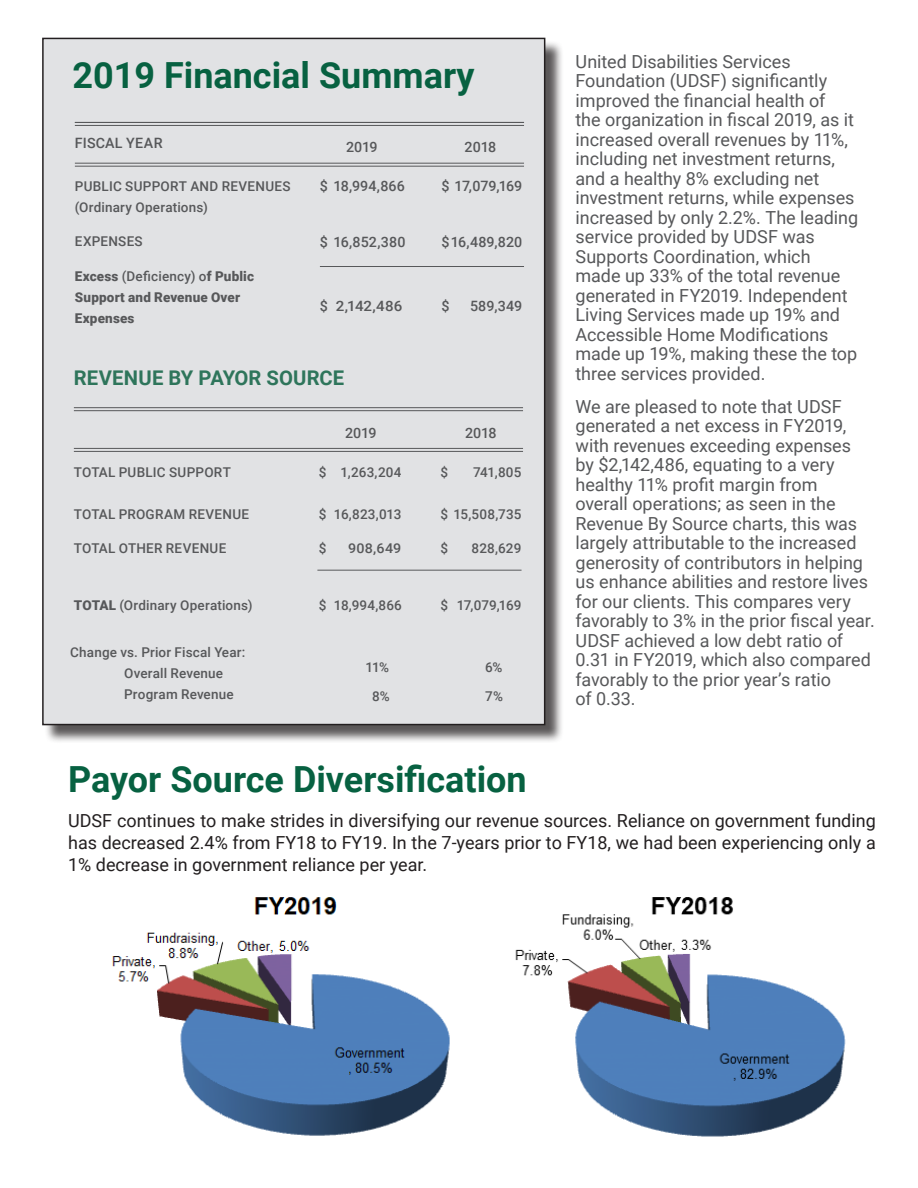
<style>
.page{position:relative;width:918px;height:1188px;background:#fff}
.page>*{position:absolute;margin:0;border:0;box-sizing:border-box;transform-origin:0 0}
.t1{font:700 36px "Roboto";color:#076141}
.t2{font:700 20.25px "Roboto";letter-spacing:.005em;color:#2e755b}
.t3{font:18px/19.5px "Roboto";letter-spacing:-.005em;color:#57585a}
.t4{font:18px/21.6px "Roboto";color:#231f20;text-align:justify}
.t5{font:500 14.25px "Roboto";letter-spacing:.005em;color:#57585a}
.t6{font:500 13.5px "Roboto";letter-spacing:.015em;color:#57585a}
.t7{font:900 13.5px/21px "Roboto";letter-spacing:.015em;color:#57585a}
.t8{font:500 13.5px "Roboto";letter-spacing:.015em;color:#57585a;scale:1.06 1}
.s1{font-weight:500}
.s2{font-weight:900}
</style>
<div class="page">
<div style="left:44px;top:40px;width:520px;height:704px;background:#231f20;opacity:.75"></div>
<div style="left:43px;top:38px;width:502px;height:687px;background:#e1e2e4"></div>
<div style="left:42px;top:38px;width:503px;height:687px;border:2px solid #231f20"></div>
<hr style="left:320px;top:266px;width:204px;height:1px;background:#57585a">
<hr style="left:75px;top:163px;width:449px;height:1px;background:#57585a">
<hr style="left:75px;top:166px;width:449px;height:1px;background:#57585a">
<hr style="left:75px;top:122px;width:449px;height:1px;background:#57585a">
<hr style="left:317px;top:570px;width:205px;height:1px;background:#57585a">
<hr style="left:74px;top:448px;width:449px;height:1px;background:#57585a">
<hr style="left:74px;top:410px;width:449px;height:1px;background:#57585a">
<hr style="left:74px;top:451px;width:449px;height:1px;background:#57585a">
<hr style="left:74px;top:407px;width:449px;height:1px;background:#57585a">
<hr style="left:75px;top:125px;width:449px;height:1px;background:#57585a">
<img style="left:112px;top:897px;width:338px;height:239px">
<img style="left:515px;top:897px;width:331px;height:240px">
<p class="t1" style="left:72px;top:50px;width:404px">2019 Financial Summary</p>
<p class="t5" style="left:75px;top:133px;width:89px">FISCAL YEAR</p>
<p class="t5" style="left:346px;top:137px;width:33px">2019</p>
<p class="t5" style="left:465px;top:137px;width:33px">2018</p>
<p class="t6" style="left:75px;top:176px;width:217px">PUBLIC SUPPORT AND REVENUES</p>
<p class="t6" style="left:75px;top:197px;width:134px">(Ordinary Operations)</p>
<p class="t6" style="left:75px;top:232px;width:69px">EXPENSES</p>
<p class="t7" style="left:75px;top:265px;width:181px">Excess <span class="s1">(Deficiency) o</span>f Public<br>Support and Revenue Over<br>Expenses</p>
<p class="t5" style="left:320px;top:176px;width:87px">$ 18,994,866</p>
<p class="t5" style="left:441px;top:176px;width:82px">$ 17,079,169</p>
<p class="t5" style="left:320px;top:232px;width:87px">$ 16,852,380</p>
<p class="t5" style="left:441px;top:232px;width:82px">$16,489,820</p>
<p class="t5" style="left:320px;top:296px;width:84px">$ 2,142,486</p>
<p class="t5" style="left:441px;top:296px;width:10px">$</p>
<p class="t5" style="left:470px;top:296px;width:54px">589,349</p>
<p class="t2" style="left:74px;top:363px;width:272px">REVENUE BY PAYOR SOURCE</p>
<p class="t6" style="left:74px;top:463px;width:158px">TOTAL PUBLIC SUPPORT</p>
<p class="t6" style="left:74px;top:505px;width:177px">TOTAL PROGRAM REVENUE</p>
<p class="t6" style="left:74px;top:539px;width:154px">TOTAL OTHER REVENUE</p>
<p class="t6" style="left:74px;top:596px;width:180px"><span class="s2">TOTAL</span> (Ordinary Operations)</p>
<p class="t6" style="left:70px;top:643px;width:177px">Change vs. Prior Fiscal Year:</p>
<p class="t6" style="left:124px;top:664px;width:100px">Overall Revenue</p>
<p class="t6" style="left:124px;top:685px;width:111px">Program Revenue</p>
<p class="t5" style="left:345px;top:423px;width:33px">2019</p>
<p class="t5" style="left:465px;top:423px;width:33px">2018</p>
<p class="t6" style="left:319px;top:463px;width:84px">$ 1,263,204</p>
<p class="t6" style="left:440px;top:463px;width:9px">$</p>
<p class="t6" style="left:473px;top:463px;width:50px">741,805</p>
<p class="t6" style="left:319px;top:505px;width:84px">$ 16,823,013</p>
<p class="t6" style="left:440px;top:505px;width:82px">$ 15,508,735</p>
<p class="t6" style="left:319px;top:539px;width:9px">$</p>
<p class="t8" style="left:348px;top:539px;width:52px">908,649</p>
<p class="t6" style="left:440px;top:539px;width:9px">$</p>
<p class="t6" style="left:472px;top:539px;width:51px">828,629</p>
<p class="t6" style="left:319px;top:596px;width:85px">$ 18,994,866</p>
<p class="t6" style="left:440px;top:596px;width:82px">$ 17,079,169</p>
<p class="t6" style="left:365px;top:658px;width:25px">11%</p>
<p class="t6" style="left:485px;top:658px;width:19px">6%</p>
<p class="t6" style="left:372px;top:686px;width:19px">8%</p>
<p class="t6" style="left:485px;top:686px;width:19px">7%</p>
<p class="t3" style="left:576px;top:51px;width:284px">United Disabilities Services<br>Foundation (UDSF) significantly improved the financial health of<br>the organization in fiscal 2019, as it increased overall revenues by 11%, including net investment returns, and a healthy 8% excluding net investment returns, while expenses increased by only 2.2%. The leading service provided by UDSF was<br>Supports Coordination, which made up 33% of the total revenue generated in FY2019. Independent<br>Living Services made up 19% and<br>Accessible Home Modifications made up 19%, making these the top three services provided.</p>
<p class="t3" style="left:576px;top:396px;width:301px">We are pleased to note that UDSF generated a net excess in FY2019, with revenues exceeding expenses<br>by $2,142,486, equating to a very healthy 11% profit margin from<br>overall operations; as seen in the Revenue By Source charts, this was largely attributable to the increased generosity of contributors in helping us enhance abilities and restore lives for our clients. This compares very favorably to 3% in the prior fiscal year.<br>UDSF achieved a low debt ratio of 0.31 in FY2019, which also compared favorably to the prior year’s ratio<br>of 0.33.</p>
<p class="t1" style="left:68px;top:754px;width:460px">Payor Source Diversification</p>
<p class="t4" style="left:68px;top:810px;width:809px">UDSF continues to make strides in diversifying our revenue sources. Reliance on government funding has decreased 2.4% from FY18 to FY19. In the 7-years prior to FY18, we had been experiencing only a 1% decrease in government reliance per year.</p>
</div>
